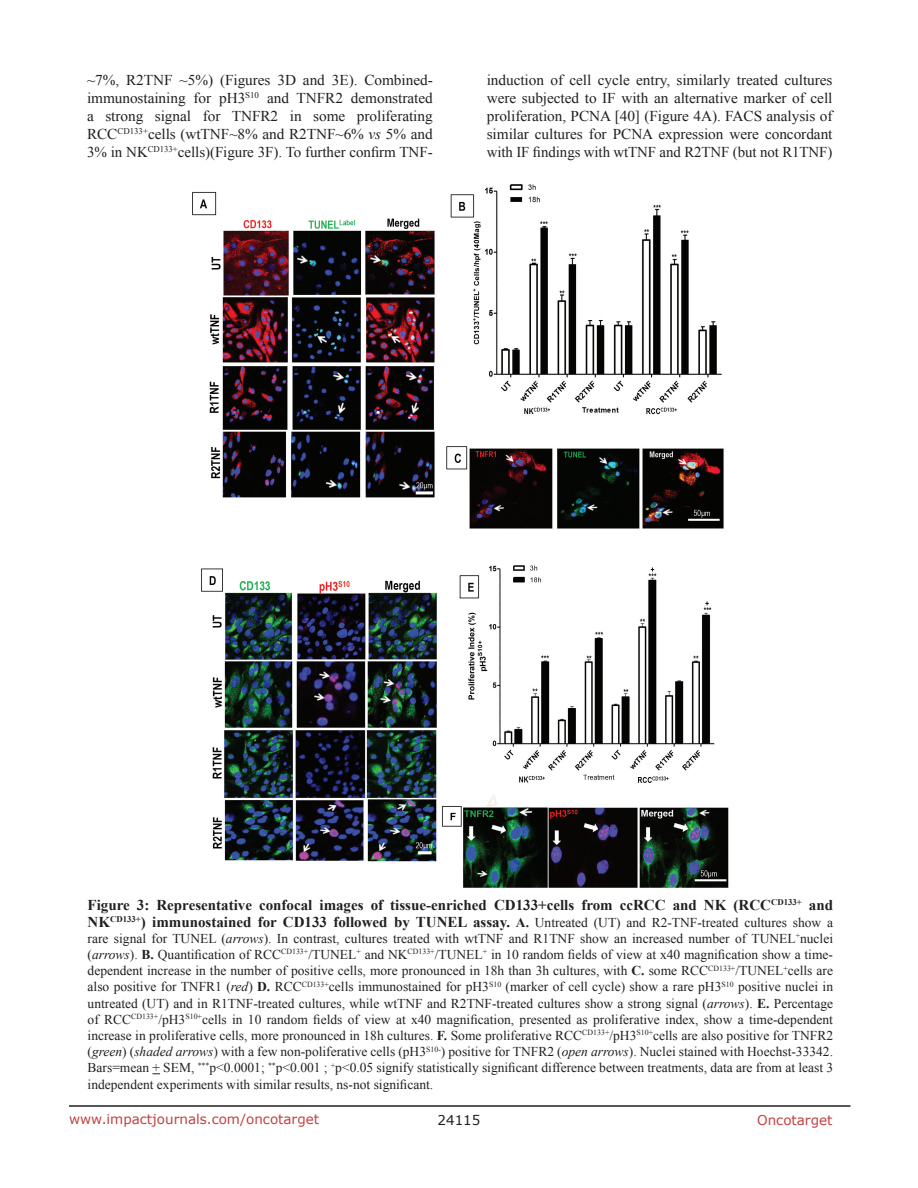
<style>
.page{position:relative;width:918px;height:1188px;background:#fff}
.page>*{position:absolute;margin:0;border:0;box-sizing:border-box;transform-origin:0 0}
.t1{font:15px/18px "Times New Roman";letter-spacing:-.005em;color:#231f20;text-align:justify}
.t2{font:700 15px/16.2px "Times New Roman";color:#231f20}
.t3{font:13.5px/16.2px "Times New Roman";color:#231f20;text-align:justify}
.t4{font:13.5px "Verdana";color:#c24141}
.t5{font:13.5px "Verdana";color:#231f20}
.s1{font-style:italic}
.s2{font-size:13.5px}
.s3{font-weight:400;font-size:13.5px}
.s4{font-weight:700}
</style>
<div class="page">
<hr style="left:69px;top:1105px;width:781px;height:2px;background:#231f20">
<img style="left:193px;top:185px;width:535px;height:703px">
<p class="t1" style="left:87px;top:71px;width:347px">~7%, R2TNF ~5%) (Figures 3D and 3E). Combined&shy;immunostaining for pH3<sup>S10</sup> and TNFR2 demonstrated a strong signal for TNFR2 in some proliferating RCC<sup>CD133+</sup>cells (wtTNF~8% and R2TNF~6% <span class="s1">vs</span> 5% and 3% in NK<sup>CD133+</sup>cells)(Figure 3F). To further confirm TNF-</p>
<p class="t1" style="left:487px;top:71px;width:347px">induction of cell cycle entry, similarly treated cultures were subjected to IF with an alternative marker of cell proliferation, PCNA [40] (Figure 4A). FACS analysis of similar cultures for PCNA expression were concordant with IF findings with wtTNF and R2TNF (but not R1TNF)</p>
<p class="t2" style="left:88px;top:897px;width:747px">Figure 3: Representative confocal images of tissue-enriched CD133+cells from ccRCC and NK (RCC<sup>CD133+</sup> and<br>NK<sup>CD133+</sup>) immunostained for CD133 followed by TUNEL assay. <span class="s2">A.</span> <span class="s3">Untreated (UT) and R2-TNF-treated cultures show a</span></p>
<p class="t3" style="left:88px;top:930px;width:747px">rare signal for TUNEL (<span class="s1">arrows</span>). In contrast, cultures treated with wtTNF and R1TNF show an increased number of TUNEL<sup>+</sup>nuclei (<span class="s1">arrows</span>). <span class="s4">B.</span> Quantification of RCC<sup>CD133+</sup>/TUNEL<sup>+</sup> and NK<sup>CD133+</sup>/TUNEL<sup>+</sup> in 10 random fields of view at x40 magnification show a time&shy;dependent increase in the number of positive cells, more pronounced in 18h than 3h cultures, with <span class="s4">C.</span> some RCC<sup>CD133+</sup>/TUNEL<sup>+</sup>cells are also positive for TNFR1 (<span class="s1">red</span>) <span class="s4">D.</span> RCC<sup>CD133+</sup>cells immunostained for pH3<sup>S10</sup> (marker of cell cycle) show a rare pH3<sup>S10</sup> positive nuclei in untreated (UT) and in R1TNF-treated cultures, while wtTNF and R2TNF-treated cultures show a strong signal (<span class="s1">arrows</span>). <span class="s4">E.</span> Percentage of RCC<sup>CD133+</sup>/pH3<sup>S10+</sup>cells in 10 random fields of view at x40 magnification, presented as proliferative index, show a time-dependent increase in proliferative cells, more pronounced in 18h cultures. <span class="s4">F.</span> Some proliferative RCC<sup>CD133+</sup>/pH3<sup>S10+</sup>cells are also positive for TNFR2 (<span class="s1">green</span>) (<span class="s1">shaded arrows</span>) with a few non-poliferative cells (pH3<sup>S10-</sup>) positive for TNFR2 (<span class="s1">open arrows</span>). Nuclei stained with Hoechst-33342.<br>Bars=mean + SEM, <sup>***</sup>p&lt;0.0001; <sup>**</sup>p&lt;0.001 ; <sup>+</sup>p&lt;0.05 signify statistically significant difference between treatments, data are from at least 3 independent experiments with similar results, ns-not significant.</p>
<p class="t4" style="left:69px;top:1110px;width:252px">www.impactjournals.com/oncotarget</p>
<p class="t5" style="left:438px;top:1111px;width:44px">24115</p>
<p class="t4" style="left:757px;top:1111px;width:77px">Oncotarget</p>
</div>
